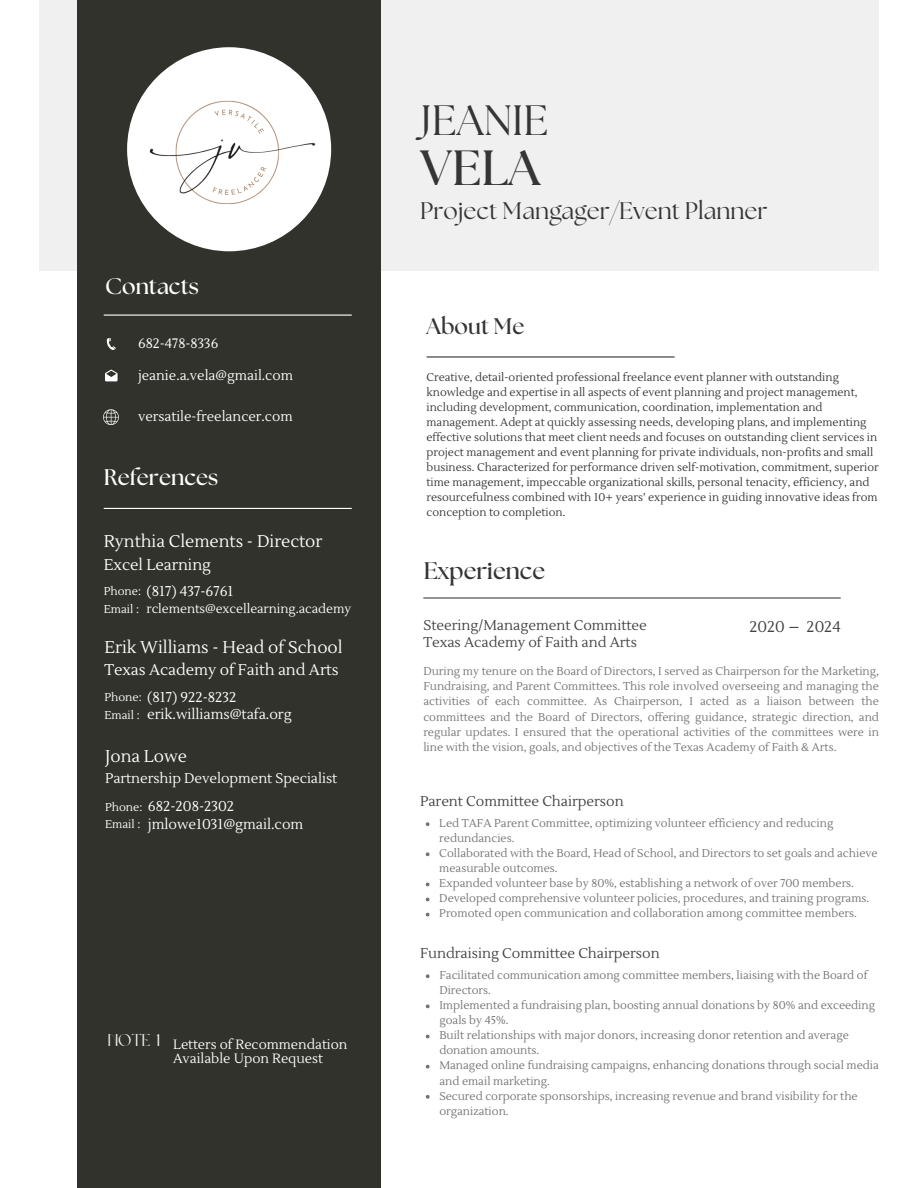
<style>
.page{position:relative;width:918px;height:1188px;background:#fff}
.page>*{position:absolute;margin:0;border:0;box-sizing:border-box;transform-origin:0 0}
.t1{font:700 49.35px "The Seasons";color:#353535}
.t2{font:42.3px "The Seasons";color:#353535}
.t3{font:24px "The Seasons";color:#353535}
.t4{font:700 24px "The Seasons";color:#353535}
.t5{font:700 22.5px "The Seasons";color:#fff}
.t6{font:700 22.5px "The Seasons";color:#353535}
.t7{font:17.1px "Brown Sugar";color:#f0f0f0}
.t8{font:16.95px "Lustria";color:#fff}
.t9{font:15.45px "Lustria";letter-spacing:-.005em;color:#fff}
.t10{font:15.45px "Lustria";color:#414042}
.t11{font:14.25px "Lustria";letter-spacing:-.005em;color:#fff}
.t12{font:14.1px "Lustria";color:#414042}
.t13{font:13.95px "Lustria";letter-spacing:-.005em;color:#fff}
.t14{font:13.65px "Lustria";color:#fff}
.t15{font:13.35px/14.5px "Lustria";color:#fff}
.t16{font:12.75px "Lustria";letter-spacing:-.005em;color:#fff}
.t17{font:11.4px "Lustria";color:#fff}
.t18{font:11.25px/15px "Lustria";color:#737373}
.t19{font:11.25px/15px "Lustria";color:#353535}
</style>
<div class="page">
<div style="left:39px;top:0;width:840px;height:270px;background:#f0f0f0"></div>
<div style="left:78px;top:0;width:303px;height:1188px;background:#32322d"></div>
<hr style="left:427px;top:356px;width:248px;height:2px;background:#32322d">
<hr style="left:423px;top:597px;width:418px;height:2px;background:#414042">
<svg style="left:107px;top:338px;width:9px;height:12px"></svg>
<svg style="left:105px;top:369px;width:13px;height:12px"></svg>
<div style="left:127px;top:47px;width:204px;height:204px;background:#fff;border-radius:50%"></div>
<hr style="left:104px;top:315px;width:248px;height:1px;background:#fff">
<svg style="left:103px;top:409px;width:16px;height:16px"></svg>
<svg style="left:426px;top:822px;width:4px;height:4px"></svg>
<svg style="left:426px;top:852px;width:4px;height:4px"></svg>
<svg style="left:426px;top:883px;width:4px;height:3px"></svg>
<svg style="left:426px;top:898px;width:4px;height:3px"></svg>
<svg style="left:426px;top:913px;width:4px;height:3px"></svg>
<svg style="left:426px;top:974px;width:4px;height:4px"></svg>
<svg style="left:426px;top:1005px;width:4px;height:3px"></svg>
<svg style="left:426px;top:1035px;width:4px;height:3px"></svg>
<svg style="left:426px;top:1065px;width:4px;height:4px"></svg>
<svg style="left:426px;top:1095px;width:4px;height:4px"></svg>
<hr style="left:104px;top:508px;width:248px;height:1px;background:#fff">
<h5 class="t5" style="left:105px;top:276px;width:95px">Contacts</h5>
<h5 class="t14" style="left:138px;top:335px;width:82px">682-478-8336</h5>
<h5 class="t14" style="left:138px;top:367px;width:157px">jeanie.a.vela@gmail.com</h5>
<p class="t14" style="left:138px;top:408px;width:156px">versatile-freelancer.com</p>
<h6 class="t5" style="left:104px;top:467px;width:116px">References</h6>
<h6 class="t8" style="left:104px;top:531px;width:220px">Rynthia Clements - Director</h6>
<h6 class="t17" style="left:104px;top:584px;width:39px">Phone:</h6>
<h5 class="t17" style="left:104px;top:602px;width:37px">Email :</h5>
<h6 class="t9" style="left:104px;top:555px;width:109px">Excel Learning</h6>
<p class="t11" style="left:147px;top:582px;width:89px">(817) 437-6761</p>
<p class="t16" style="left:147px;top:601px;width:206px">rclements@excellearning.academy</p>
<p class="t8" style="left:104px;top:637px;width:240px">Erik Williams - Head of School</p>
<h3 class="t17" style="left:104px;top:690px;width:39px">Phone:</h3>
<p class="t17" style="left:104px;top:708px;width:37px">Email :</p>
<h6 class="t9" style="left:104px;top:661px;width:236px">Texas Academy of Faith and Arts</h6>
<h3 class="t11" style="left:147px;top:688px;width:91px">(817) 922-8232</h3>
<p class="t11" style="left:147px;top:706px;width:146px">erik.williams@tafa.org</p>
<p class="t8" style="left:105px;top:746px;width:83px">Jona Lowe</p>
<h6 class="t17" style="left:105px;top:800px;width:39px">Phone:</h6>
<p class="t17" style="left:105px;top:817px;width:37px">Email :</p>
<p class="t13" style="left:105px;top:769px;width:234px">Partnership Development Specialist</p>
<h6 class="t11" style="left:148px;top:797px;width:88px">682-208-2302</h6>
<h5 class="t11" style="left:148px;top:815px;width:157px">jmlowe1031@gmail.com</h5>
<p class="t7" style="left:108px;top:1033px;width:53px">Note 1</p>
<p class="t15" style="left:173px;top:1037px;width:176px">Letters of Recommendation<br>Available Upon Request</p>
<p class="t2" style="left:420px;top:101px;width:130px">JEANIE</p>
<h6 class="t1" style="left:420px;top:145px;width:122px">VELA</h6>
<h6 class="t3" style="left:420px;top:200px;width:349px">Project Mangager/Event Planner</h6>
<h1 class="t6" style="left:427px;top:316px;width:100px">About Me</h1>
<h2 class="t19" style="left:427px;top:370px;width:454px">Creative, detail-oriented professional freelance event planner with outstanding knowledge and expertise in all aspects of event planning and project management, including development, communication, coordination, implementation and management. Adept at quickly assessing needs, developing plans, and implementing effective solutions that meet client needs and focuses on outstanding client services in project management and event planning for private individuals, non-profits and small business. Characterized for performance driven self-motivation, commitment, superior time management, impeccable organizational skills, personal tenacity, efficiency, and resourcefulness combined with 10+ years’ experience in guiding innovative ideas from conception to completion.</h2>
<h4 class="t4" style="left:424px;top:560px;width:123px">Experience</h4>
<p class="t12" style="left:423px;top:616px;width:225px">Steering/Management Committee</p>
<h3 class="t10" style="left:749px;top:617px;width:93px">2020 – 2024</h3>
<p class="t18" style="left:423px;top:664px;width:457px;text-align:justify">During my tenure on the Board of Directors, I served as Chairperson for the Marketing, Fundraising, and Parent Committees. This role involved overseeing and managing the activities of each committee. As Chairperson, I acted as a liaison between the committees and the Board of Directors, offering guidance, strategic direction, and regular updates. I ensured that the operational activities of the committees were in line with the vision, goals, and objectives of the Texas Academy of Faith &amp; Arts.</p>
<p class="t12" style="left:423px;top:634px;width:215px">Texas Academy of Faith and Arts</p>
<h6 class="t12" style="left:420px;top:793px;width:205px">Parent Committee Chairperson</h6>
<h6 class="t18" style="left:439px;top:816px;width:396px">Led TAFA Parent Committee, optimizing volunteer efficiency and reducing redundancies.</h6>
<p class="t18" style="left:439px;top:846px;width:440px">Collaborated with the Board, Head of School, and Directors to set goals and achieve measurable outcomes.</p>
<h6 class="t18" style="left:439px;top:876px;width:416px">Expanded volunteer base by 80%, establishing a network of over 700 members.</h6>
<h3 class="t18" style="left:439px;top:891px;width:432px">Developed comprehensive volunteer policies, procedures, and training programs.</h3>
<p class="t18" style="left:439px;top:906px;width:419px">Promoted open communication and collaboration among committee members.</p>
<h5 class="t12" style="left:420px;top:945px;width:241px">Fundraising Committee Chairperson</h5>
<h5 class="t18" style="left:439px;top:968px;width:430px">Facilitated communication among committee members, liaising with the Board of<br>Directors.</h5>
<p class="t18" style="left:439px;top:998px;width:437px">Implemented a fundraising plan, boosting annual donations by 80% and exceeding goals by 45%.</p>
<p class="t18" style="left:439px;top:1028px;width:411px">Built relationships with major donors, increasing donor retention and average donation amounts.</p>
<h6 class="t18" style="left:439px;top:1058px;width:441px">Managed online fundraising campaigns, enhancing donations through social media and email marketing.</h6>
<p class="t18" style="left:439px;top:1089px;width:420px">Secured corporate sponsorships, increasing revenue and brand visibility for the organization.</p>
</div>
